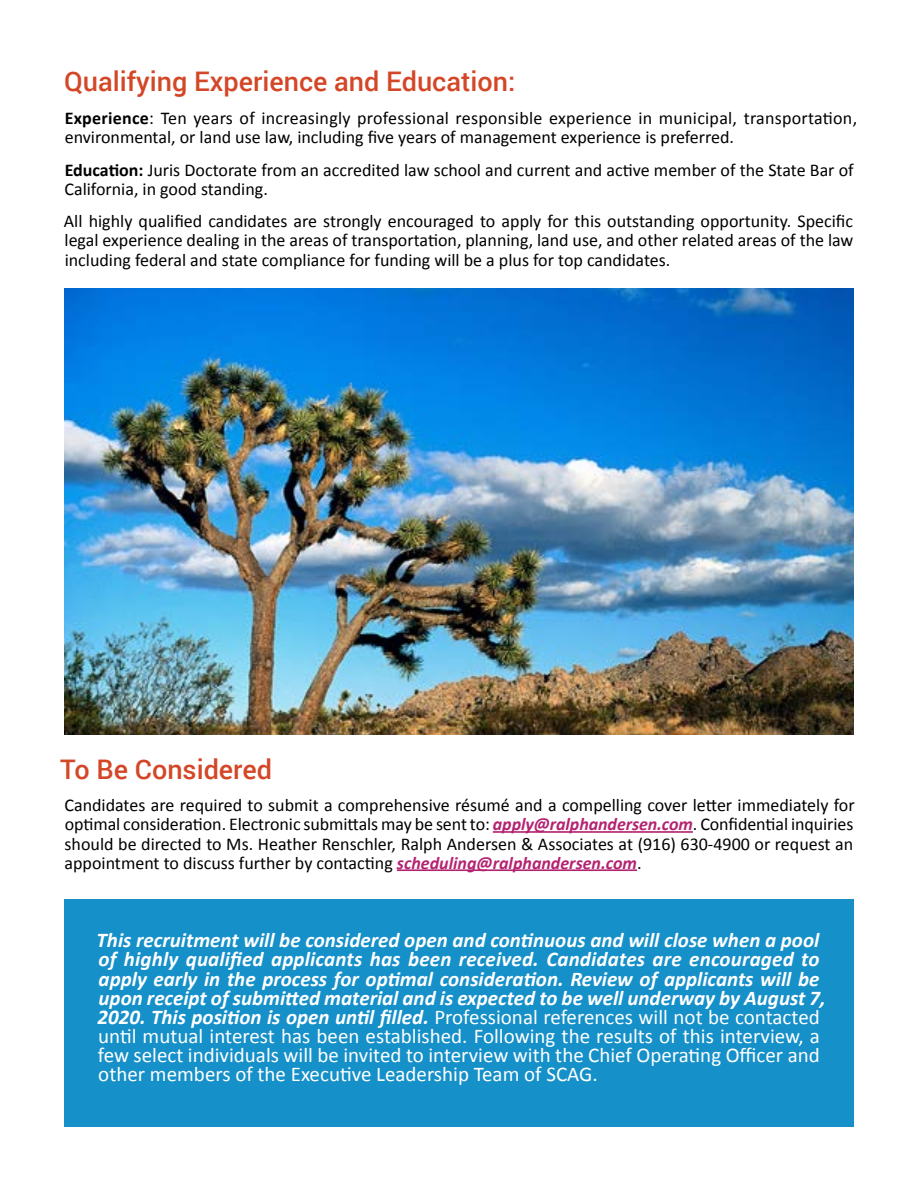
<style>
.page{position:relative;width:918px;height:1188px;background:#fff}
.page>*{position:absolute;margin:0;border:0;box-sizing:border-box;transform-origin:0 0}
.t1{font:500 27px "Roboto";color:#d34727}
.t2{font:italic 700 21px/19.2px "Calibri";color:#fff}
.t3{font:18px/19px "Calibri";color:#000}
.s1{font-weight:700}
.s2{font-weight:700;font-style:italic;color:#b42371}
.s3{font-weight:400;font-style:normal}
</style>
<div class="page">
<div style="left:64px;top:899px;width:790px;height:227px;background:#1590c9"></div>
<img style="left:64px;top:289px;width:790px;height:445px">
<hr style="left:493px;top:831px;width:200px;height:2px;background:#b42371">
<hr style="left:397px;top:869px;width:240px;height:2px;background:#b42371">
<h1 class="t1" style="left:64px;top:63px;width:453px">Qualifying Experience and Education:</h1>
<p class="t3" style="left:65px;top:108px;width:794px"><span class="s1">Experience</span>: Ten years of increasingly professional responsible experience in municipal, transportation, environmental, or land use law, including five years of management experience is preferred.</p>
<p class="t3" style="left:64px;top:160px;width:791px"><span class="s1">Education:</span> Juris Doctorate from an accredited law school and current and active member of the State Bar of<br>California, in good standing.</p>
<p class="t3" style="left:64px;top:212px;width:791px;text-align:justify">All highly qualified candidates are strongly encouraged to apply for this outstanding opportunity. Specific legal experience dealing in the areas of transportation, planning, land use, and other related areas of the law including federal and state compliance for funding will be a plus for top candidates.</p>
<h1 class="t1" style="left:60px;top:750px;width:214px">To Be Considered</h1>
<p class="t3" style="left:64px;top:796px;width:792px;text-align:justify">Candidates are required to submit a comprehensive résumé and a compelling cover letter immediately for optimal consideration. Electronic submittals may be sent to: <span class="s2">apply@ralphandersen.com</span>. Confidential inquiries should be directed to Ms. Heather Renschler, Ralph Andersen &amp; Associates at (916) 630-4900 or request an appointment to discuss further by contacting <span class="s2">scheduling@ralphandersen.com</span>.</p>
<p class="t2" style="left:97px;top:931px;width:730px">This recruitment will be considered open and continuous and will close when a pool of highly qualified applicants has been received. Candidates are encouraged to apply early in the process for optimal consideration. Review of applicants will be upon receipt of submitted material and is expected to be well underway by August 7, 2020. This position is open until filled. <span class="s3">Professional references will not be contacted until mutual interest has been established. Following the results of this interview, a few select individuals will be invited to interview with the Chief Operating Officer and other members of the Executive Leadership Team of SCAG.</span></p>
</div>
